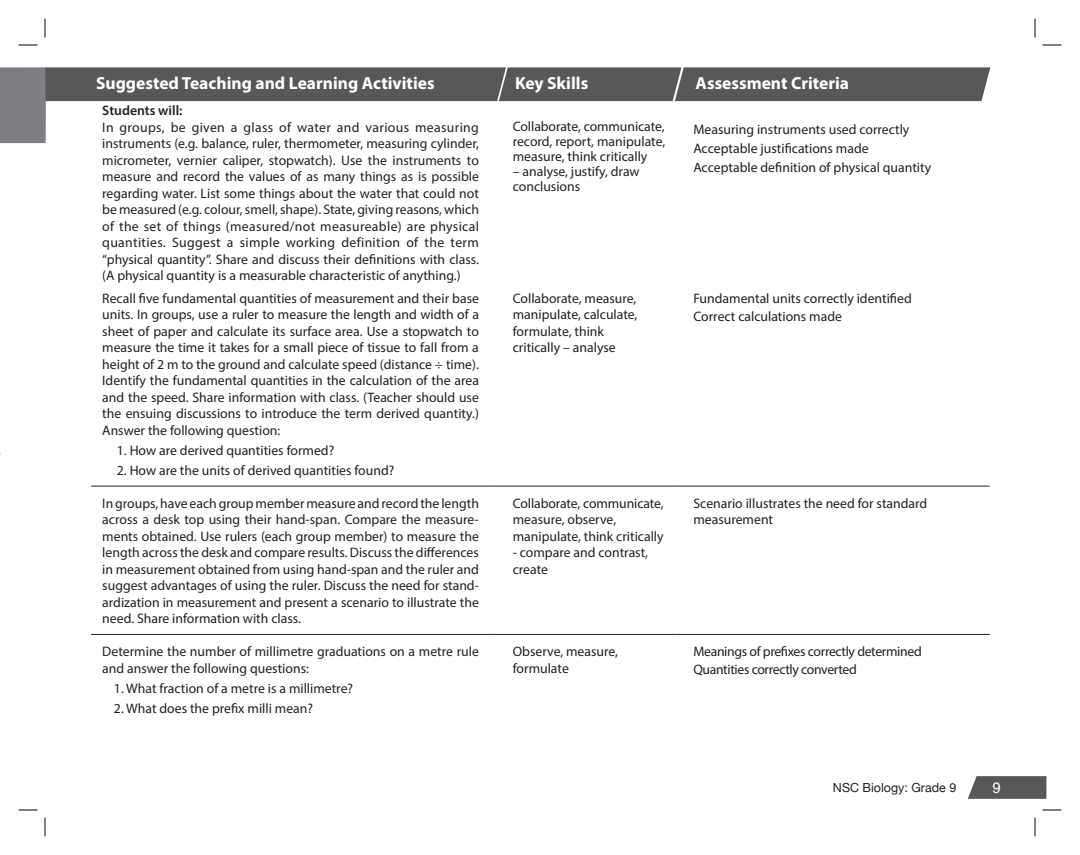
<style>
.page{position:relative;width:1080px;height:855px;background:#fff}
.page>*{position:absolute;margin:0;border:0;box-sizing:border-box;transform-origin:0 0}
.t1{font:700 17.5px "Myriad Pro";color:#fff}
.t2{font:15px "Helvetica";color:#fff}
.t3{font:13.75px/16.5px "Myriad Pro";color:#231f20}
.t4{font:13.75px "Myriad Pro";letter-spacing:.025em;color:#231f20}
.t5{font:13.75px "Myriad Pro";letter-spacing:-.025em;color:#231f20}
.t6{font:600 13.75px "Myriad Pro";color:#231f20}
.t7{font:12.5px "Helvetica Neue";color:#231f20}
</style>
<div class="page">
<div style="left:0;top:67px;width:46px;height:76px;background:#7b7d80"></div>
<div style="left:45px;top:67px;width:945px;height:34px;background:#57585a"></div>
<svg style="left:968px;top:776px;width:78px;height:23px;background:#626264"></svg>
<hr style="left:91px;top:486px;width:405px;height:1px;background:#231f20">
<hr style="left:496px;top:486px;width:181px;height:1px;background:#231f20">
<hr style="left:677px;top:486px;width:313px;height:1px;background:#231f20">
<hr style="left:91px;top:634px;width:405px;height:1px;background:#231f20">
<hr style="left:496px;top:634px;width:181px;height:1px;background:#231f20">
<hr style="left:677px;top:634px;width:313px;height:1px;background:#231f20">
<svg style="left:19px;top:45px;width:19px;height:1px"></svg>
<svg style="left:1042px;top:45px;width:19px;height:1px"></svg>
<svg style="left:19px;top:810px;width:19px;height:1px"></svg>
<svg style="left:1042px;top:810px;width:19px;height:1px"></svg>
<svg style="left:45px;top:19px;width:1px;height:19px"></svg>
<svg style="left:45px;top:818px;width:1px;height:18px"></svg>
<svg style="left:1035px;top:19px;width:1px;height:19px"></svg>
<svg style="left:1035px;top:818px;width:1px;height:18px"></svg>
<p class="t1" style="left:96px;top:72px;width:340px">Suggested Teaching and Learning Activities</p>
<p class="t1" style="left:515px;top:72px;width:75px">Key Skills</p>
<p class="t1" style="left:696px;top:72px;width:155px">Assessment Criteria</p>
<p class="t6" style="left:102px;top:102px;width:82px">Students will:</p>
<p class="t4" style="left:102px;top:119px;width:378px">In groups, be given a glass of water and various measuring</p>
<p class="t3" style="left:102px;top:135px;width:378px">instruments (e.g. balance, ruler, thermometer, measuring cylinder,</p>
<p class="t3" style="left:102px;top:152px;width:378px">micrometer, vernier caliper, stopwatch). Use the instruments to</p>
<p class="t3" style="left:102px;top:168px;width:378px">measure and record the values of as many things as is possible</p>
<p class="t3" style="left:102px;top:185px;width:378px">regarding water. List some things about the water that could not be measured (e.g. colour, smell, shape). State, giving reasons, which</p>
<p class="t4" style="left:102px;top:218px;width:378px">of the set of things (measured/not measureable) are physical</p>
<p class="t4" style="left:102px;top:234px;width:378px">quantities. Suggest a simple working definition of the term</p>
<p class="t3" style="left:102px;top:251px;width:378px">“physical quantity”. Share and discuss their definitions with class. (A physical quantity is a measurable characteristic of anything.)</p>
<p class="t3" style="left:102px;top:290px;width:378px;text-align:justify">Recall five fundamental quantities of measurement and their base units. In groups, use a ruler to measure the length and width of a sheet of paper and calculate its surface area. Use a stopwatch to measure the time it takes for a small piece of tissue to fall from a height of 2 m to the ground and calculate speed (distance ÷ time).<br>Identify the fundamental quantities in the calculation of the area and the speed. Share information with class. (Teacher should use the ensuing discussions to introduce the term derived quantity.)<br>Answer the following question:</p>
<p class="t3" style="left:117px;top:442px;width:219px">1. How are derived quantities formed?</p>
<p class="t3" style="left:117px;top:462px;width:279px">2. How are the units of derived quantities found?</p>
<p class="t3" style="left:513px;top:119px;width:154px;line-height:15px">Collaborate, communicate, record, report, manipulate,</p>
<p class="t3" style="left:513px;top:148px;width:136px">measure, think critically</p>
<p class="t3" style="left:513px;top:164px;width:128px;line-height:15px">– analyse, justify, draw conclusions</p>
<p class="t3" style="left:693px;top:121px;width:218px">Measuring instruments used correctly</p>
<p class="t3" style="left:693px;top:140px;width:177px">Acceptable justifications made</p>
<p class="t3" style="left:693px;top:159px;width:239px">Acceptable definition of physical quantity</p>
<p class="t3" style="left:513px;top:289px;width:125px">Collaborate, measure,</p>
<p class="t3" style="left:513px;top:306px;width:126px">manipulate, calculate, formulate, think</p>
<p class="t3" style="left:513px;top:339px;width:105px">critically – analyse</p>
<p class="t3" style="left:693px;top:290px;width:220px">Fundamental units correctly identified</p>
<p class="t3" style="left:693px;top:308px;width:150px">Correct calculations made</p>
<p class="t3" style="left:102px;top:495px;width:378px;text-align:justify">In groups, have each group member measure and record the length across a desk top using their hand-span. Compare the measure&shy;ments obtained. Use rulers (each group member) to measure the length across the desk and compare results. Discuss the differences in measurement obtained from using hand-span and the ruler and suggest advantages of using the ruler. Discuss the need for stand&shy;ardization in measurement and present a scenario to illustrate the need. Share information with class.</p>
<p class="t3" style="left:513px;top:495px;width:152px">Collaborate, communicate, measure, observe,</p>
<p class="t3" style="left:513px;top:528px;width:152px">manipulate, think critically</p>
<p class="t3" style="left:513px;top:544px;width:137px">- compare and contrast, create</p>
<p class="t3" style="left:102px;top:643px;width:378px">Determine the number of millimetre graduations on a metre rule and answer the following questions:</p>
<p class="t3" style="left:114px;top:679px;width:241px">1. What fraction of a metre is a millimetre?</p>
<p class="t3" style="left:114px;top:699px;width:201px">2. What does the prefix milli mean?</p>
<p class="t3" style="left:513px;top:643px;width:107px">Observe, measure,</p>
<p class="t3" style="left:513px;top:659px;width:58px">formulate</p>
<p class="t3" style="left:693px;top:495px;width:235px">Scenario illustrates the need for standard</p>
<p class="t3" style="left:693px;top:511px;width:81px">measurement</p>
<p class="t5" style="left:693px;top:643px;width:230px">Meanings of prefixes correctly determined</p>
<p class="t5" style="left:693px;top:660px;width:165px">Quantities correctly converted</p>
<p class="t7" style="left:833px;top:780px;width:125px">NSC Biology: Grade 9</p>
<p class="t2" style="left:993px;top:779px;width:10px">9</p>
</div>
